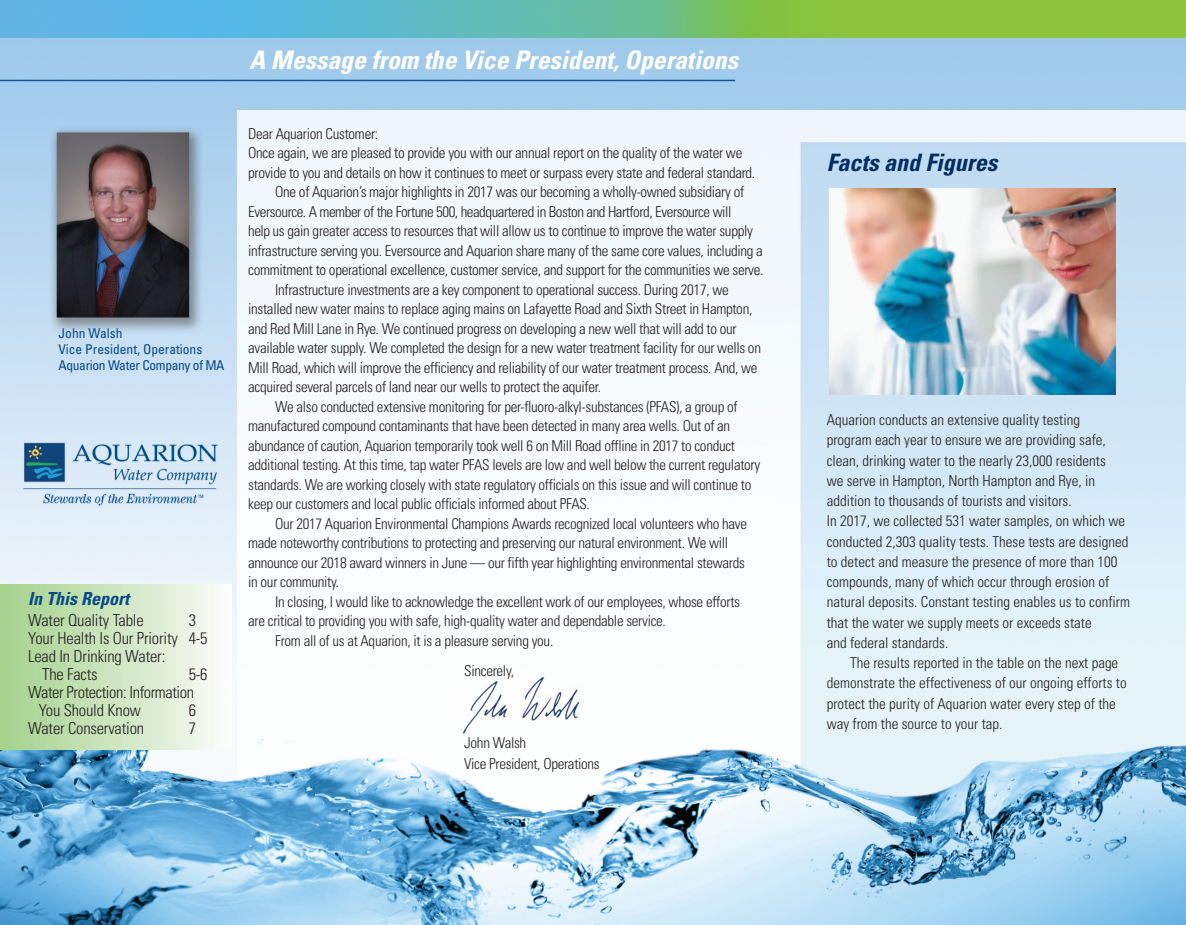
<style>
.page{position:relative;width:1186px;height:925px;background:#fff}
.page>*{position:absolute;margin:0;border:0;box-sizing:border-box;transform-origin:0 0}
.t1{font:italic 700 condensed 25.5px "Univers";color:#fff}
.t2{font:italic 700 condensed 24px "Univers";color:#002e5e}
.t3{font:italic 700 condensed 18px "Univers";color:#084983}
.t4{font:300 condensed 16.5px "Univers";letter-spacing:-.01em;color:#231f20}
.t5{font:300 condensed 15px/21px "Univers";letter-spacing:-.02em;color:#231f20}
.t6{font:300 condensed 15px/20.2px "Univers";color:#231f20}
.t7{font:condensed 13.5px/16.2px "Univers";color:#084983}
</style>
<div class="page">
<img style="left:0;top:0;width:1186px;height:925px">
<hr style="left:0;top:80px;width:735px;height:1px;background:#0c5896">
<div style="left:0;top:585px;width:232px;height:164px;background:linear-gradient(to right,#a3d18b,#fbfdfa)"></div>
<img style="left:829px;top:189px;width:286px;height:205px">
<p class="t7" style="left:59px;top:326px;width:167px">John Walsh<br>Vice President, Operations<br>Aquarion Water Company of MA</p>
<p class="t3" style="left:28px;top:592px;width:102px">In This Report</p>
<p class="t4" style="left:28px;top:614px;width:117px">Water Quality Table</p>
<p class="t4" style="left:189px;top:614px;width:9px">3</p>
<p class="t4" style="left:28px;top:632px;width:181px">Your Health Is Our Priority 4-5</p>
<p class="t4" style="left:28px;top:650px;width:139px">Lead In Drinking Water:</p>
<p class="t4" style="left:42px;top:668px;width:57px">The Facts</p>
<p class="t4" style="left:189px;top:668px;width:20px">5-6</p>
<p class="t4" style="left:28px;top:686px;width:167px">Water Protection: Information</p>
<p class="t4" style="left:39px;top:704px;width:104px">You Should Know</p>
<p class="t4" style="left:189px;top:704px;width:9px">6</p>
<p class="t4" style="left:28px;top:722px;width:118px">Water Conservation</p>
<p class="t4" style="left:189px;top:722px;width:9px">7</p>
<h1 class="t1" style="left:250px;top:50px;width:490px">A Message from the Vice President, Operations</h1>
<p class="t5" style="left:248px;top:124px;width:132px">Dear Aquarion Customer:</p>
<p class="t5" style="left:248px;top:144px;width:495px">Once again, we are pleased to provide you with our annual report on the quality of the water we</p>
<p class="t5" style="left:248px;top:163px;width:508px">provide to you and details on how it continues to meet or surpass every state and federal standard.</p>
<p class="t5" style="left:275px;top:183px;width:470px">One of Aquarion’s major highlights in 2017 was our becoming a wholly-owned subsidiary of</p>
<p class="t5" style="left:248px;top:202px;width:485px">Eversource. A member of the Fortune 500, headquartered in Boston and Hartford, Eversource will</p>
<p class="t5" style="left:248px;top:222px;width:506px">help us gain greater access to resources that will allow us to continue to improve the water supply</p>
<p class="t5" style="left:248px;top:241px;width:516px">infrastructure serving you. Eversource and Aquarion share many of the same core values, including a</p>
<p class="t5" style="left:248px;top:261px;width:517px">commitment to operational excellence, customer service, and support for the communities we serve.</p>
<p class="t5" style="left:275px;top:280px;width:455px">Infrastructure investments are a key component to operational success. During 2017, we</p>
<p class="t5" style="left:248px;top:300px;width:506px">installed new water mains to replace aging mains on Lafayette Road and Sixth Street in Hampton,</p>
<p class="t5" style="left:248px;top:319px;width:490px">and Red Mill Lane in Rye. We continued progress on developing a new well that will add to our</p>
<p class="t5" style="left:248px;top:339px;width:514px">available water supply. We completed the design for a new water treatment facility for our wells on</p>
<p class="t5" style="left:248px;top:358px;width:511px">Mill Road, which will improve the efficiency and reliability of our water treatment process. And, we</p>
<p class="t5" style="left:248px;top:378px;width:354px">acquired several parcels of land near our wells to protect the aquifer.</p>
<p class="t5" style="left:275px;top:397px;width:464px">We also conducted extensive monitoring for per-fluoro-alkyl-substances (PFAS), a group of</p>
<p class="t5" style="left:248px;top:417px;width:483px">manufactured compound contaminants that have been detected in many area wells. Out of an</p>
<p class="t5" style="left:248px;top:436px;width:488px">abundance of caution, Aquarion temporarily took well 6 on Mill Road offline in 2017 to conduct</p>
<p class="t5" style="left:248px;top:456px;width:513px">additional testing. At this time, tap water PFAS levels are low and well below the current regulatory</p>
<p class="t5" style="left:248px;top:475px;width:505px">standards. We are working closely with state regulatory officials on this issue and will continue to</p>
<p class="t5" style="left:248px;top:495px;width:343px">keep our customers and local public officials informed about PFAS.</p>
<p class="t5" style="left:275px;top:514px;width:473px">Our 2017 Aquarion Environmental Champions Awards recognized local volunteers who have</p>
<p class="t5" style="left:248px;top:534px;width:481px">made noteworthy contributions to protecting and preserving our natural environment. We will</p>
<p class="t5" style="left:248px;top:553px;width:498px">announce our 2018 award winners in June — our fifth year highlighting environmental stewards</p>
<p class="t5" style="left:248px;top:573px;width:93px">in our community.</p>
<p class="t5" style="left:275px;top:592px;width:466px">In closing, I would like to acknowledge the excellent work of our employees, whose efforts</p>
<p class="t5" style="left:248px;top:612px;width:419px">are critical to providing you with safe, high-quality water and dependable service.</p>
<p class="t5" style="left:275px;top:631px;width:280px">From all of us at Aquarion, it is a pleasure serving you.</p>
<p class="t5" style="left:464px;top:661px;width:51px">Sincerely,</p>
<p class="t5" style="left:464px;top:733px;width:137px">John Walsh<br>Vice President, Operations</p>
<h2 class="t2" style="left:826px;top:153px;width:172px">Facts and Figures</h2>
<p class="t6" style="left:826px;top:411px;width:305px">Aquarion conducts an extensive quality testing<br>program each year to ensure we are providing safe, clean, drinking water to the nearly 23,000 residents<br>we serve in Hampton, North Hampton and Rye, in addition to thousands of tourists and visitors.<br>In 2017, we collected 531 water samples, on which we conducted 2,303 quality tests. These tests are designed to detect and measure the presence of more than 100 compounds, many of which occur through erosion of natural deposits. Constant testing enables us to confirm that the water we supply meets or exceeds state<br>and federal standards.</p>
<p class="t6" style="left:826px;top:654px;width:301px;text-indent:23px">The results reported in the table on the next page demonstrate the effectiveness of our ongoing efforts to protect the purity of Aquarion water every step of the way from the source to your tap.</p>
</div>
